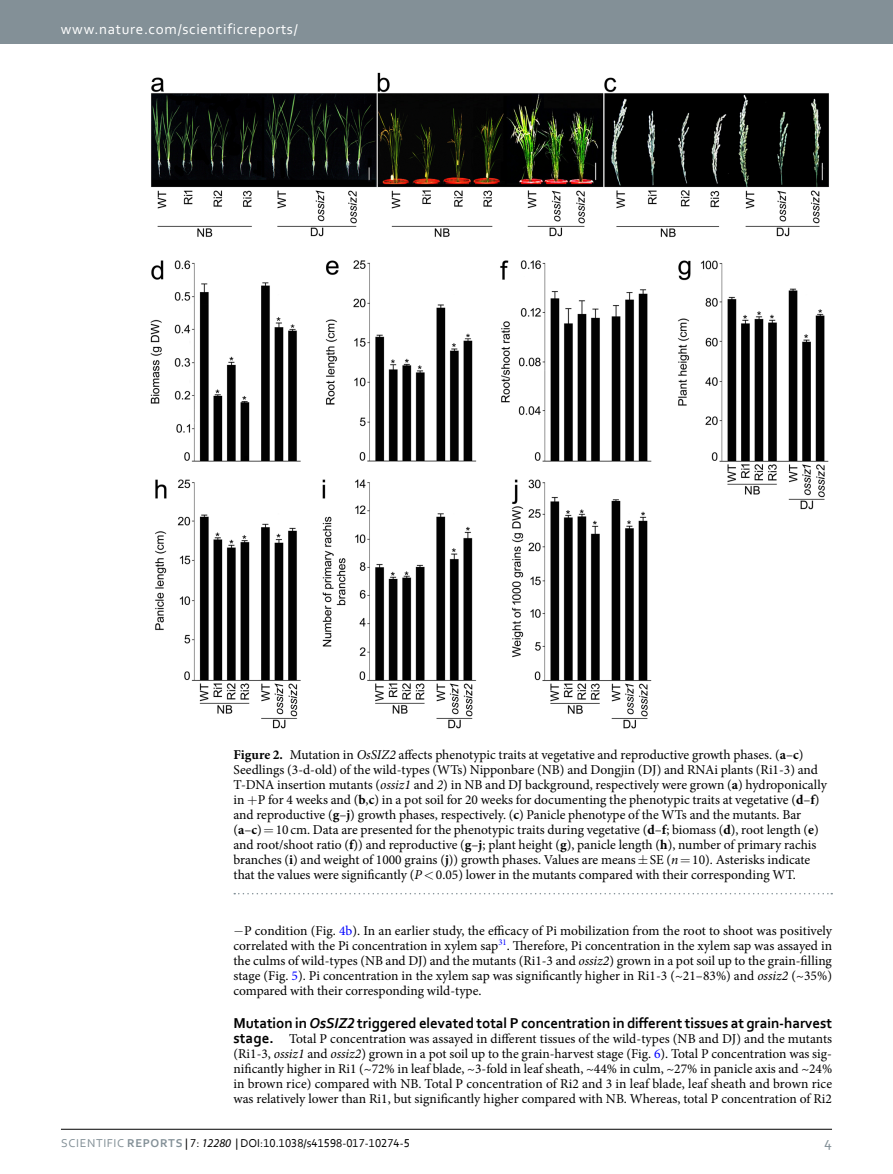
<style>
.page{position:relative;width:893px;height:1174px;background:#fff}
.page>*{position:absolute;margin:0;border:0;box-sizing:border-box;transform-origin:0 0}
.t1{font:700 15px "Corbel";letter-spacing:-.005em;color:#000}
.t2{font:15px "Corbel 2";letter-spacing:.045em;color:#fff}
.t3{font:15px "Corbel 2";color:#839097}
.t4{font:13.5px/15px "Minion Pro";color:#000;text-align:justify}
.t5{font:12px "Corbel";color:#000}
.s1{font-weight:700}
.s2{font-style:italic}
.s3{color:#00f}
.s4{font-family:"Corbel";font-weight:700;font-size:15px}
.s5{font-family:"Corbel 2";color:#839097}
.s6{font-family:"Corbel Bold 2";color:#839097}
.s7{font-family:"Myriad Pro";font-style:italic}
</style>
<div class="page">
<div style="left:0;top:0;width:893px;height:43px;background:#839097"></div>
<hr style="left:61px;top:1129px;width:771px;height:1px;background:#000">
<img style="left:150px;top:72px;width:679px;height:657px">
<svg style="left:234px;top:893px;width:598px;height:1px"></svg>
<p class="t2" style="left:61px;top:19px;width:238px">www.nature.com/scientificreports/</p>
<p class="t4" style="left:233px;top:747px;width:595px;text-align:left"><span class="s1">Figure 2.</span> Mutation in <span class="s2">OsSIZ2</span> affects phenotypic traits at vegetative and reproductive growth phases. (<span class="s1">a</span>–<span class="s1">c</span>)<br>Seedlings (3-d-old) of the wild-types (WTs) Nipponbare (NB) and Dongjin (DJ) and RNAi plants (Ri1-3) and T-DNA insertion mutants (<span class="s2">ossiz1</span> and <span class="s2">2</span>) in NB and DJ background, respectively were grown (<span class="s1">a</span>) hydroponically in P for 4 weeks and (<span class="s1">b</span>,<span class="s1">c</span>) in a pot soil for 20 weeks for documenting the phenotypic traits at vegetative (<span class="s1">d</span>–<span class="s1">f</span>) and reproductive (<span class="s1">g</span>–<span class="s1">j</span>) growth phases, respectively. (<span class="s1">c</span>) Panicle phenotype of the WTs and the mutants. Bar (<span class="s1">a</span>–<span class="s1">c</span>) 10 cm. Data are presented for the phenotypic traits during vegetative (<span class="s1">d</span>–<span class="s1">f</span>; biomass (<span class="s1">d</span>), root length (<span class="s1">e</span>) and root/shoot ratio (<span class="s1">f</span>)) and reproductive (<span class="s1">g</span>–<span class="s1">j</span>; plant height (<span class="s1">g</span>), panicle length (<span class="s1">h</span>), number of primary rachis branches (<span class="s1">i</span>) and weight of 1000 grains (<span class="s1">j</span>)) growth phases. Values are means SE (<span class="s2">n</span> 10). Asterisks indicate that the values were significantly (<span class="s2">P</span> 0.05) lower in the mutants compared with their corresponding WT.</p>
<p class="t4" style="left:233px;top:923px;width:600px">−P condition (Fig. <span class="s3">4b</span>). In an earlier study, the efficacy of Pi mobilization from the root to shoot was positively correlated with the Pi concentration in xylem sap<sup>31</sup>. Therefore, Pi concentration in the xylem sap was assayed in the culms of wild-types (NB and DJ) and the mutants (Ri1-3 and <span class="s2">ossiz2</span>) grown in a pot soil up to the grain-filling stage (Fig. <span class="s3">5</span>). Pi concentration in the xylem sap was significantly higher in Ri1-3 (~21–83%) and <span class="s2">ossiz2</span> (~35%) compared with their corresponding wild-type.</p>
<p class="t1" style="left:233px;top:1013px;width:600px">Mutation in <span class="s2">OsSIZ2</span> triggered elevated total P concentration in different tissues at grain-harvest</p>
<p class="t4" style="left:233px;top:1031px;width:600px"><span class="s4">stage.</span> Total P concentration was assayed in different tissues of the wild-types (NB and DJ) and the mutants (Ri1-3, <span class="s2">ossiz1</span> and <span class="s2">ossiz2</span>) grown in a pot soil up to the grain-harvest stage (Fig. <span class="s3">6</span>). Total P concentration was sig&shy;nificantly higher in Ri1 (~72% in leaf blade, ~3-fold in leaf sheath, ~44% in culm, ~27% in panicle axis and ~24% in brown rice) compared with NB. Total P concentration of Ri2 and 3 in leaf blade, leaf sheath and brown rice was relatively lower than Ri1, but significantly higher compared with NB. Whereas, total P concentration of Ri2</p>
<p class="t5" style="left:61px;top:1135px;width:350px"><span class="s5">SCiENtiFiC</span> <span class="s6">REPORTS</span> | 7: <span class="s7">12280</span> | DOI:10.1038/s41598-017-10274-5</p>
<p class="t3" style="left:824px;top:1132px;width:9px">4</p>
</div>
